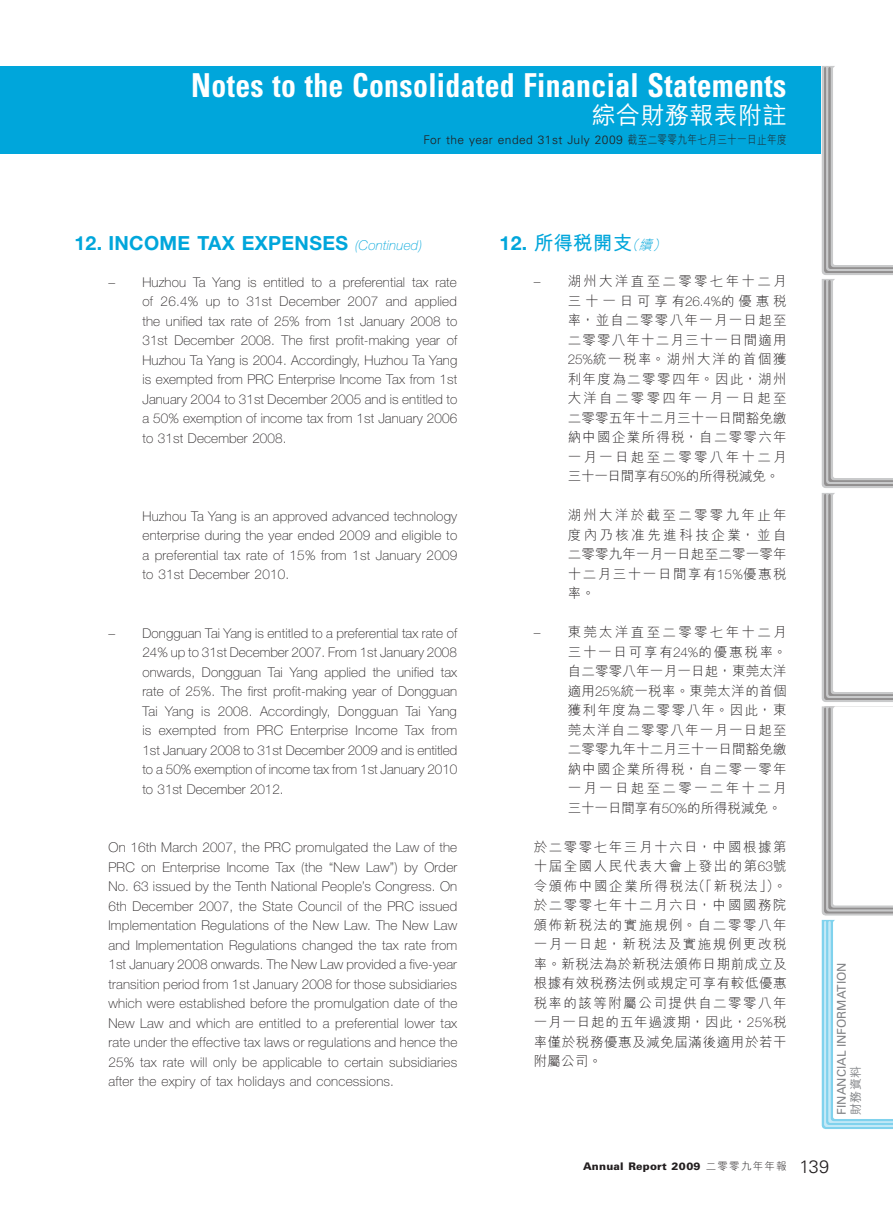
<style>
.page{position:relative;width:893px;height:1212px;background:#fff}
.page>*{position:absolute;margin:0;border:0;box-sizing:border-box;transform-origin:0 0}
.t1{font:700 condensed 33px "Univers LT Std";letter-spacing:.015em;color:#fff;scale:.9 1}
.t2{font:500 24px "M Hei HK";letter-spacing:.015em;color:#fff}
.t3{font:700 19.5px "Helvetica Neue LT Std";letter-spacing:.015em;color:#00a6db}
.t4{font:700 19.5px "M Hei HK";letter-spacing:.015em;color:#00a6db}
.t5{font:100 13.5px/19.5px "Helvetica Neue LT Std";letter-spacing:.015em;color:#231f20;text-align:justify}
.t6{font:300 13.5px/19.5px "M Hei HK";letter-spacing:.095em;color:#231f20;text-align:justify}
.t7{font:300 12px "Univers LT Std";letter-spacing:.035em;color:#231f20}
.t8{font:12px/14.2px "Univers LT Std";color:#808285}
.t9{font:900 10.5px "Univers LT Std";letter-spacing:.02em;color:#231f20}
.s1{font-family:"M Hei HK"}
.s2{font-weight:100;font-style:italic;font-size:13.5px}
.s3{font-family:"Helvetica Neue LT Std"}
.s4{font-weight:300;font-style:italic;font-size:13.5px}
.s5{font-family:"Helvetica Neue LT Std";font-weight:100}
.s6{font-family:"M Hei HK";font-weight:500}
.s7{font-family:"M Hei HK";font-weight:300}
.s8{font-weight:300;font-size:18px}
</style>
<div class="page">
<div style="left:0;top:66px;width:893px;height:88px;background:#00a6db"></div>
<svg style="left:822px;top:66px;width:71px;height:1063px"></svg>
<p class="t1" style="left:191px;top:65px;width:663px">Notes to the Consolidated Financial Statements</p>
<p class="t2" style="left:592px;top:98px;width:196px">綜合財務報表附註</p>
<p class="t7" style="left:423px;top:133px;width:365px">For the year ended 31st July 2009 <span class="s1">截至二零零九年七月三十一日止年度</span></p>
<p class="t3" style="left:74px;top:231px;width:349px">12. INCOME TAX EXPENSES <span class="s2">(Continued)</span></p>
<p class="t5" style="left:142px;top:272px;width:316px;text-indent:-34px">– Huzhou Ta Yang is entitled to a preferential tax rate of 26.4% up to 31st December 2007 and applied the unified tax rate of 25% from 1st January 2008 to 31st December 2008. The first profit-making year of Huzhou Ta Yang is 2004. Accordingly, Huzhou Ta Yang is exempted from PRC Enterprise Income Tax from 1st January 2004 to 31st December 2005 and is entitled to a 50% exemption of income tax from 1st January 2006 to 31st December 2008.</p>
<p class="t5" style="left:142px;top:506px;width:316px">Huzhou Ta Yang is an approved advanced technology enterprise during the year ended 2009 and eligible to a preferential tax rate of 15% from 1st January 2009 to 31st December 2010.</p>
<p class="t5" style="left:142px;top:623px;width:316px;text-indent:-34px">– Dongguan Tai Yang is entitled to a preferential tax rate of 24% up to 31st December 2007. From 1st January 2008 onwards, Dongguan Tai Yang applied the unified tax rate of 25%. The first profit-making year of Dongguan Tai Yang is 2008. Accordingly, Dongguan Tai Yang is exempted from PRC Enterprise Income Tax from 1st January 2008 to 31st December 2009 and is entitled to a 50% exemption of income tax from 1st January 2010 to 31st December 2012.</p>
<p class="t5" style="left:108px;top:837px;width:350px">On 16th March 2007, the PRC promulgated the Law of the PRC on Enterprise Income Tax (the “New Law”) by Order No. 63 issued by the Tenth National People’s Congress. On 6th December 2007, the State Council of the PRC issued Implementation Regulations of the New Law. The New Law and Implementation Regulations changed the tax rate from 1st January 2008 onwards. The New Law provided a five-year transition period from 1st January 2008 for those subsidiaries which were established before the promulgation date of the New Law and which are entitled to a preferential lower tax rate under the effective tax laws or regulations and hence the 25% tax rate will only be applicable to certain subsidiaries after the expiry of tax holidays and concessions.</p>
<p class="t4" style="left:500px;top:228px;width:172px"><span class="s3">12.</span> 所得稅開支<span class="s4">（續）</span></p>
<p class="t6" style="left:568px;top:271px;width:220px;text-indent:-34px"><span class="s5">–</span> 湖州大洋直至二零零七年十二月三十一日可享有<span class="s5">26.4%</span>的優惠稅率，並自二零零八年一月一日起至二零零八年十二月三十一日間適用<span class="s5">25%</span>統一稅率。湖州大洋的首個獲利年度為二零零四年。因此，湖州大洋自二零零四年一月一日起至二零零五年十二月三十一日間豁免繳納中國企業所得稅，自二零零六年一月一日起至二零零八年十二月三十一日間享有<span class="s5">50%</span>的所得稅減免。</p>
<p class="t6" style="left:568px;top:505px;width:220px">湖州大洋於截至二零零九年止年度內乃核准先進科技企業，並自二零零九年一月一日起至二零一零年十二月三十一日間享有<span class="s5">15%</span>優惠稅率。</p>
<p class="t6" style="left:568px;top:622px;width:220px;text-indent:-34px"><span class="s5">–</span> 東莞太洋直至二零零七年十二月三十一日可享有<span class="s5">24%</span>的優惠稅率。自二零零八年一月一日起，東莞太洋適用<span class="s5">25%</span>統一稅率。東莞太洋的首個獲利年度為二零零八年。因此，東莞太洋自二零零八年一月一日起至二零零九年十二月三十一日間豁免繳納中國企業所得稅，自二零一零年一月一日起至二零一二年十二月三十一日間享有<span class="s5">50%</span>的所得稅減免。</p>
<p class="t6" style="left:534px;top:836px;width:254px">於二零零七年三月十六日，中國根據第十屆全國人民代表大會上發出的第<span class="s5">63</span>號令頒佈中國企業所得稅法（「新稅法」）。於二零零七年十二月六日，中國國務院頒佈新稅法的實施規例。自二零零八年一月一日起，新稅法及實施規例更改稅率。新稅法為於新稅法頒佈日期前成立及根據有效稅務法例或規定可享有較低優惠稅率的該等附屬公司提供自二零零八年一月一日起的五年過渡期，因此，<span class="s5">25%</span>稅率僅於稅務優惠及減免屆滿後適用於若干附屬公司。</p>
<p class="t8" style="left:834px;top:1115px;width:154px;rotate:-90deg">FINANCIAL INFORMATION<span class="s6">財務資料</span></p>
<p class="t9" style="left:583px;top:1159px;width:248px">Annual Report 2009 <span class="s7">二零零九年年報</span> <span class="s8">139</span></p>
</div>
